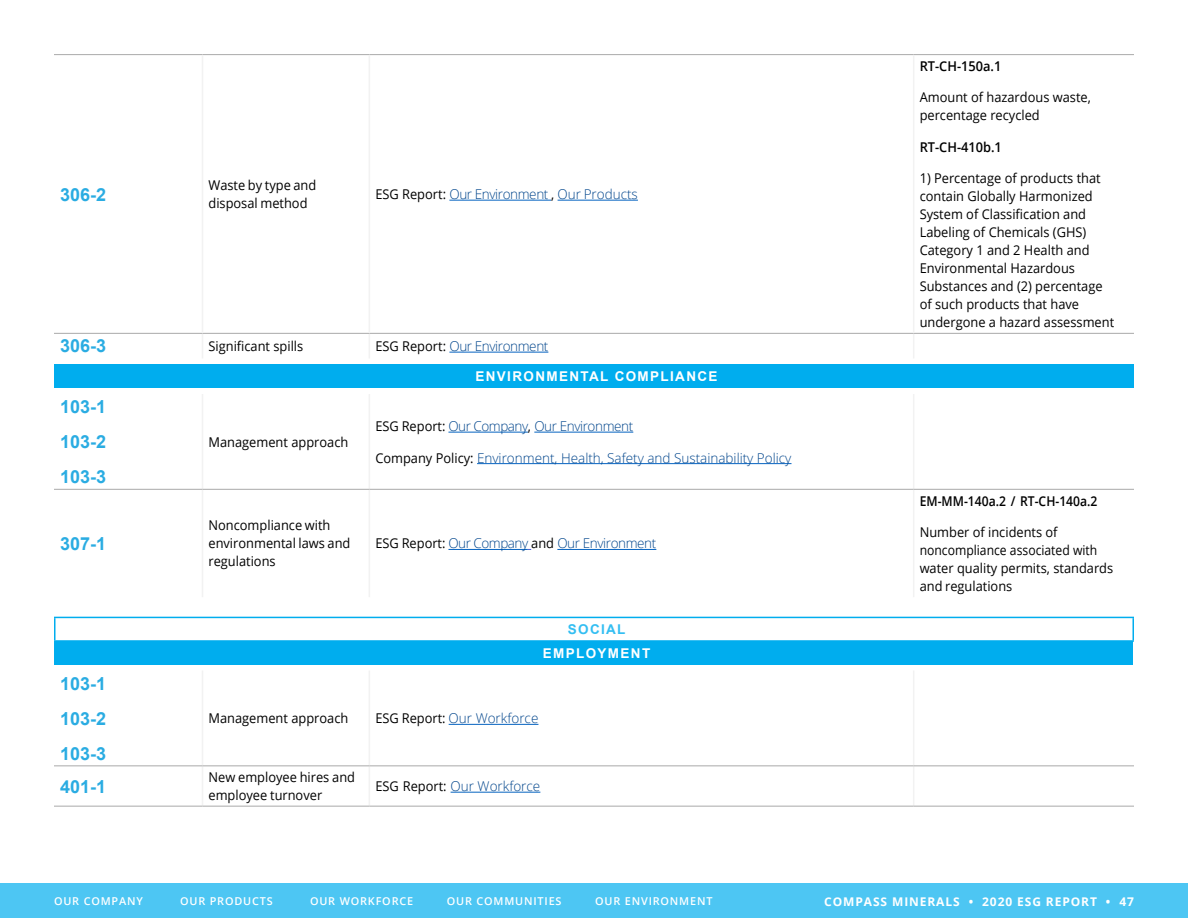
<style>
.page{position:relative;width:1188px;height:918px;background:#fff}
.page>*{position:absolute;margin:0;border:0;box-sizing:border-box;transform-origin:0 0}
.t1{font:700 18px/35.1px "Arial";color:#2aace2;text-align:justify}
.t2{font:13.5px/18px "Open Sans";color:#000;scale:.95 1}
.t3{font:300 13.5px "Open Sans";letter-spacing:-.03em;color:#00458c}
.t4{font:300 13.5px "Open Sans";color:#00458c}
.t5{font:700 13.5px "Arial";letter-spacing:.1em;color:#fff}
.t6{font:600 13.5px "Open Sans";color:#000;scale:.9 1}
.t7{font:600 13.5px "Open Sans";color:#000;scale:.95 1}
.t8{font:700 13.5px "Arial";letter-spacing:.1em;color:#33bef2}
.t9{font:700 12px "Open Sans";letter-spacing:.075em;color:#fff}
.t10{font:600 10.8px "Open Sans";letter-spacing:.075em;color:#fff}
.s1{font-weight:400;color:#000}
</style>
<div class="page">
<hr style="left:54px;top:54px;width:148px;height:1px;background:#b3b3b3">
<hr style="left:202px;top:54px;width:167px;height:1px;background:#b3b3b3">
<hr style="left:369px;top:54px;width:545px;height:1px;background:#b3b3b3">
<hr style="left:914px;top:54px;width:220px;height:1px;background:#b3b3b3">
<hr style="left:54px;top:333px;width:148px;height:1px;background:#b3b3b3">
<hr style="left:202px;top:333px;width:167px;height:1px;background:#b3b3b3">
<hr style="left:369px;top:333px;width:545px;height:1px;background:#b3b3b3">
<hr style="left:914px;top:333px;width:220px;height:1px;background:#b3b3b3">
<hr style="left:202px;top:55px;width:1px;height:278px;background:#f2f2f2">
<hr style="left:369px;top:55px;width:1px;height:278px;background:#f2f2f2">
<hr style="left:913px;top:55px;width:1px;height:278px;background:#f2f2f2">
<svg style="left:202px;top:334px;width:1px;height:24px"></svg>
<svg style="left:369px;top:334px;width:1px;height:24px"></svg>
<svg style="left:913px;top:334px;width:1px;height:24px"></svg>
<hr style="left:449px;top:200px;width:102px;height:1px;background:#0563c1">
<hr style="left:558px;top:200px;width:80px;height:1px;background:#0563c1">
<hr style="left:449px;top:352px;width:99px;height:1px;background:#0563c1">
<div style="left:54px;top:364px;width:1080px;height:24px;background:#00adee"></div>
<hr style="left:202px;top:394px;width:1px;height:95px;background:#f2f2f2">
<hr style="left:369px;top:394px;width:1px;height:95px;background:#f2f2f2">
<hr style="left:913px;top:394px;width:1px;height:95px;background:#f2f2f2">
<hr style="left:202px;top:490px;width:1px;height:107px;background:#f2f2f2">
<hr style="left:369px;top:490px;width:1px;height:107px;background:#f2f2f2">
<hr style="left:913px;top:490px;width:1px;height:107px;background:#f2f2f2">
<hr style="left:54px;top:489px;width:148px;height:1px;background:#b3b3b3">
<hr style="left:202px;top:489px;width:167px;height:1px;background:#b3b3b3">
<hr style="left:369px;top:489px;width:545px;height:1px;background:#b3b3b3">
<hr style="left:914px;top:489px;width:220px;height:1px;background:#b3b3b3">
<hr style="left:448px;top:432px;width:80px;height:1px;background:#0563c1">
<hr style="left:534px;top:432px;width:99px;height:1px;background:#0563c1">
<hr style="left:477px;top:463px;width:315px;height:1px;background:#0563c1">
<hr style="left:448px;top:549px;width:80px;height:1px;background:#0563c1">
<hr style="left:557px;top:549px;width:99px;height:1px;background:#0563c1">
<div style="left:55px;top:641px;width:1078px;height:24px;background:#00adee"></div>
<hr style="left:54px;top:617px;width:1080px;height:1px;background:#00adee">
<hr style="left:54px;top:618px;width:2px;height:22px;background:#00adee">
<hr style="left:1132px;top:618px;width:2px;height:22px;background:#00adee">
<hr style="left:54px;top:640px;width:1080px;height:2px;background:#00adee">
<hr style="left:202px;top:671px;width:1px;height:94px;background:#f2f2f2">
<hr style="left:369px;top:671px;width:1px;height:94px;background:#f2f2f2">
<hr style="left:913px;top:671px;width:1px;height:94px;background:#f2f2f2">
<hr style="left:202px;top:766px;width:1px;height:40px;background:#f2f2f2">
<hr style="left:369px;top:766px;width:1px;height:40px;background:#f2f2f2">
<hr style="left:913px;top:766px;width:1px;height:40px;background:#f2f2f2">
<hr style="left:54px;top:765px;width:148px;height:1px;background:#b3b3b3">
<hr style="left:202px;top:765px;width:167px;height:1px;background:#b3b3b3">
<hr style="left:369px;top:765px;width:545px;height:1px;background:#b3b3b3">
<hr style="left:914px;top:765px;width:220px;height:1px;background:#b3b3b3">
<hr style="left:54px;top:806px;width:148px;height:1px;background:#b3b3b3">
<hr style="left:202px;top:806px;width:167px;height:1px;background:#b3b3b3">
<hr style="left:369px;top:806px;width:545px;height:1px;background:#b3b3b3">
<hr style="left:914px;top:806px;width:220px;height:1px;background:#b3b3b3">
<hr style="left:449px;top:724px;width:89px;height:1px;background:#0563c1">
<hr style="left:451px;top:792px;width:89px;height:1px;background:#0563c1">
<div style="left:0;top:884px;width:1188px;height:34px;background:#4dc6f3"></div>
<h1 class="t1" style="left:60px;top:177px;width:48px">306-2</h1>
<p class="t2" style="left:208px;top:176px;width:115px">Waste by type and disposal method</p>
<p class="t3" style="left:375px;top:185px;width:264px"><span class="s1">ESG Report:</span> Our Environment <span class="s1">,</span> Our Products</p>
<h1 class="t1" style="left:60px;top:329px;width:48px">306-3</h1>
<p class="t2" style="left:208px;top:337px;width:101px">Significant spills</p>
<p class="t3" style="left:375px;top:337px;width:175px"><span class="s1">ESG Report:</span> Our Environment</p>
<p class="t5" style="left:476px;top:368px;width:244px">ENVIRONMENTAL COMPLIANCE</p>
<h1 class="t1" style="left:60px;top:390px;width:48px">103-1<br>103-2<br>103-3</h1>
<p class="t3" style="left:375px;top:417px;width:259px"><span class="s1">ESG Report:</span> Our Company<span class="s1">,</span> Our Environment</p>
<p class="t4" style="left:375px;top:448px;width:418px"><span class="s1">Company Policy:</span> Environment, Health, Safety and Sustainability Policy</p>
<p class="t2" style="left:208px;top:433px;width:149px">Management approach</p>
<h1 class="t1" style="left:60px;top:527px;width:48px">307-1</h1>
<h1 class="t1" style="left:60px;top:666px;width:48px">103-1<br>103-2<br>103-3</h1>
<p class="t2" style="left:208px;top:516px;width:151px">Noncompliance with environmental laws and regulations</p>
<p class="t3" style="left:375px;top:534px;width:283px"><span class="s1">ESG Report:</span> Our Company <span class="s1">and</span> Our Environment</p>
<p class="t8" style="left:568px;top:620px;width:59px">SOCIAL</p>
<p class="t5" style="left:543px;top:644px;width:109px">EMPLOYMENT</p>
<p class="t2" style="left:208px;top:709px;width:149px">Management approach</p>
<p class="t4" style="left:375px;top:709px;width:165px"><span class="s1">ESG Report:</span> Our Workforce</p>
<h1 class="t1" style="left:60px;top:769px;width:48px">401-1</h1>
<p class="t2" style="left:208px;top:768px;width:156px">New employee hires and employee turnover</p>
<p class="t4" style="left:375px;top:777px;width:167px"><span class="s1">ESG Report:</span> Our Workforce</p>
<p class="t7" style="left:920px;top:57px;width:88px">RT-CH-150a.1</p>
<p class="t2" style="left:920px;top:88px;width:182px">Amount of hazardous waste, percentage recycled</p>
<p class="t7" style="left:920px;top:138px;width:88px">RT-CH-410b.1</p>
<p class="t2" style="left:920px;top:169px;width:206px">1) Percentage of products that contain Globally Harmonized<br>System of Classification and<br>Labeling of Chemicals (GHS)<br>Category 1 and 2 Health and<br>Environmental Hazardous<br>Substances and (2) percentage of such products that have undergone a hazard assessment</p>
<p class="t6" style="left:920px;top:492px;width:199px">EM-MM-140a.2 / RT-CH-140a.2</p>
<p class="t2" style="left:920px;top:523px;width:205px">Number of incidents of noncompliance associated with water quality permits, standards and regulations</p>
<p class="t10" style="left:54px;top:893px;width:90px">OUR COMPANY</p>
<p class="t10" style="left:180px;top:893px;width:94px">OUR PRODUCTS</p>
<p class="t10" style="left:310px;top:893px;width:105px">OUR WORKFORCE</p>
<p class="t10" style="left:447px;top:893px;width:116px">OUR COMMUNITIES</p>
<p class="t10" style="left:595px;top:893px;width:119px">OUR ENVIRONMENT</p>
<p class="t9" style="left:824px;top:893px;width:311px">COMPASS MINERALS • 2020 ESG REPORT • 47</p>
</div>
